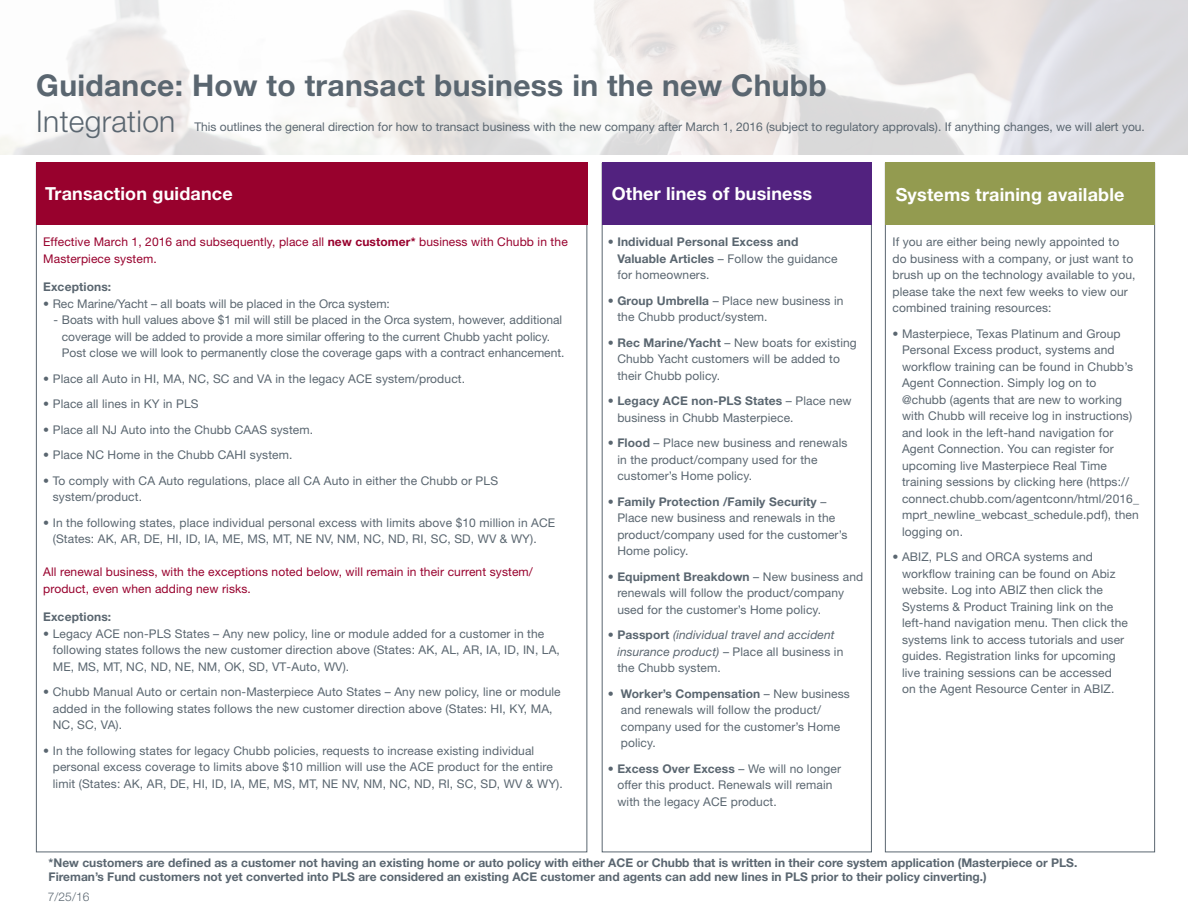
<style>
.page{position:relative;width:1188px;height:918px;background:#fff}
.page>*{position:absolute;margin:0;border:0;box-sizing:border-box;transform-origin:0 0}
.body_copy{font:700 30px "Helvetica Neue";letter-spacing:.01em;color:#5a6670}
.body_copy-2{font:300 30px "Helvetica Neue";letter-spacing:.01em;color:#5a6670}
.body_copy-3{font:700 18px "Helvetica Neue";letter-spacing:.01em;color:#fff}
.body_copy-4{font:12px/16.5px "Helvetica Neue";letter-spacing:.01em;color:#5a6670}
.body_copy-5{font:700 12px/16.5px "Helvetica Neue";color:#5a6670}
.body_copy-6{font:12px/16.5px "Helvetica Neue";letter-spacing:.01em;color:#98012d}
.body_copy-7{font:italic 12px/16.5px "Helvetica Neue";letter-spacing:.01em;color:#5a6670}
.body_copy-8{font:300 12px "Helvetica Neue";color:#5a6670}
.s1{font-weight:700}
.s2{font-weight:400}
.s3{font-style:normal}
.s4{font-weight:700;font-style:normal}
</style>
<div class="page">
<div style="left:602px;top:162px;width:270px;height:63px;background:#52227f"></div>
<div style="left:36px;top:162px;width:551px;height:63px;background:#98012d"></div>
<div style="left:885px;top:162px;width:270px;height:63px;background:#939b50"></div>
<p class="body_copy" style="left:36px;top:67px;width:792px">Guidance: How to transact business in the new Chubb</p>
<p class="body_copy-2" style="left:36px;top:103px;width:141px">Integration</p>
<p class="body_copy-4" style="left:194px;top:118px;width:952px">This outlines the general direction for how to transact business with the new company after March 1, 2016 (subject to regulatory approvals). If anything changes, we will alert you.</p>
<p class="body_copy-3" style="left:45px;top:182px;width:189px">Transaction guidance</p>
<p class="body_copy-6" style="left:43px;top:233px;width:526px">Effective March 1, 2016 and subsequently, place all <span class="s1">new customer*</span> business with Chubb in the<br>Masterpiece system.</p>
<p class="body_copy-5" style="left:43px;top:278px;width:70px">Exceptions:</p>
<p class="body_copy-4" style="left:43px;top:295px;width:348px">• Rec Marine/Yacht – all boats will be placed in the Orca system:</p>
<p class="body_copy-4" style="left:62px;top:311px;width:504px;text-indent:-8px">- Boats with hull values above $1 mil will still be placed in the Orca system, however, additional coverage will be added to provide a more similar offering to the current Chubb yacht policy.<br>Post close we will look to permanently close the coverage gaps with a contract enhancement.</p>
<p class="body_copy-4" style="left:43px;top:370px;width:423px">• Place all Auto in HI, MA, NC, SC and VA in the legacy ACE system/product.</p>
<p class="body_copy-4" style="left:43px;top:395px;width:157px">• Place all lines in KY in PLS</p>
<p class="body_copy-4" style="left:43px;top:421px;width:272px">• Place all NJ Auto into the Chubb CAAS system.</p>
<p class="body_copy-4" style="left:43px;top:446px;width:251px">• Place NC Home in the Chubb CAHI system.</p>
<p class="body_copy-4" style="left:53px;top:472px;width:447px;text-indent:-10px">• To comply with CA Auto regulations, place all CA Auto in either the Chubb or PLS system/product.</p>
<p class="body_copy-4" style="left:53px;top:514px;width:504px;text-indent:-10px">• In the following states, place individual personal excess with limits above $10 million in ACE (States: AK, AR, DE, HI, ID, IA, ME, MS, MT, NE NV, NM, NC, ND, RI, SC, SD, WV &amp; WY).</p>
<p class="body_copy-6" style="left:43px;top:563px;width:491px">All renewal business, with the exceptions noted below, will remain in their current system/ product, even when adding new risks.</p>
<p class="body_copy-5" style="left:43px;top:608px;width:70px">Exceptions:</p>
<p class="body_copy-4" style="left:53px;top:625px;width:509px;text-indent:-10px">• Legacy ACE non-PLS States – Any new policy, line or module added for a customer in the following states follows the new customer direction above (States: AK, AL, AR, IA, ID, IN, LA,<br>ME, MS, MT, NC, ND, NE, NM, OK, SD, VT-Auto, WV).</p>
<p class="body_copy-4" style="left:53px;top:683px;width:509px;text-indent:-10px">• Chubb Manual Auto or certain non-Masterpiece Auto States – Any new policy, line or module added in the following states follows the new customer direction above (States: HI, KY, MA,<br>NC, SC, VA).</p>
<p class="body_copy-4" style="left:53px;top:742px;width:512px;text-indent:-10px">• In the following states for legacy Chubb policies, requests to increase existing individual personal excess coverage to limits above $10 million will use the ACE product for the entire limit (States: AK, AR, DE, HI, ID, IA, ME, MS, MT, NE NV, NM, NC, ND, RI, SC, SD, WV &amp; WY).</p>
<p class="body_copy-3" style="left:612px;top:183px;width:202px">Other lines of business</p>
<p class="body_copy-3" style="left:896px;top:183px;width:230px">Systems training available</p>
<p class="body_copy-5" style="left:617px;top:233px;width:222px;text-indent:-10px"><span class="s2">•</span> Individual Personal Excess and<br>Valuable Articles <span class="s2">– Follow the guidance for homeowners.</span></p>
<p class="body_copy-4" style="left:617px;top:292px;width:228px;text-indent:-10px">• <span class="s1">Group Umbrella</span> – Place new business in the Chubb product/system.</p>
<p class="body_copy-4" style="left:617px;top:334px;width:241px;text-indent:-10px">• <span class="s1">Rec Marine/Yacht</span> – New boats for existing<br>Chubb Yacht customers will be added to their Chubb policy.</p>
<p class="body_copy-4" style="left:617px;top:392px;width:236px;text-indent:-10px">• <span class="s1">Legacy ACE non-PLS States</span> – Place new business in Chubb Masterpiece.</p>
<p class="body_copy-4" style="left:617px;top:434px;width:232px;text-indent:-10px">• <span class="s1">Flood</span> – Place new business and renewals in the product/company used for the customer’s Home policy.</p>
<p class="body_copy-4" style="left:617px;top:493px;width:231px;text-indent:-10px">• <span class="s1">Family Protection /Family Security</span> –<br>Place new business and renewals in the product/company used for the customer’s<br>Home policy.</p>
<p class="body_copy-4" style="left:617px;top:568px;width:247px;text-indent:-10px">• <span class="s1">Equipment Breakdown</span> – New business and renewals will follow the product/company used for the customer’s Home policy.</p>
<p class="body_copy-7" style="left:617px;top:626px;width:228px;text-indent:-10px"><span class="s3">•</span> <span class="s4">Passport</span> (individual travel and accident insurance product) <span class="s3">– Place all business in the Chubb system.</span></p>
<p class="body_copy-4" style="left:621px;top:685px;width:231px;text-indent:-13px">• <span class="s1">Worker’s Compensation</span> – New business and renewals will follow the product/ company used for the customer’s Home policy.</p>
<p class="body_copy-4" style="left:617px;top:760px;width:225px;text-indent:-10px">• <span class="s1">Excess Over Excess</span> – We will no longer offer this product. Renewals will remain with the legacy ACE product.</p>
<p class="body_copy-4" style="left:892px;top:233px;width:245px">If you are either being newly appointed to do business with a company, or just want to brush up on the technology available to you, please take the next few weeks to view our combined training resources:</p>
<p class="body_copy-4" style="left:902px;top:325px;width:238px;text-indent:-10px">• Masterpiece, Texas Platinum and Group Personal Excess product, systems and workflow training can be found in Chubb’s Agent Connection. Simply log on to @chubb (agents that are new to working with Chubb will receive log in instructions) and look in the left-hand navigation for Agent Connection. You can register for upcoming live Masterpiece Real Time training sessions by clicking here (https:// connect.chubb.com/agentconn/html/2016_ mprt_newline_webcast_schedule.pdf), then logging on.</p>
<p class="body_copy-4" style="left:902px;top:548px;width:227px;text-indent:-10px">• ABIZ, PLS and ORCA systems and workflow training can be found on Abiz website. Log into ABIZ then click the Systems &amp; Product Training link on the left-hand navigation menu. Then click the systems link to access tutorials and user guides. Registration links for upcoming live training sessions can be accessed on the Agent Resource Center in ABIZ.</p>
<p class="body_copy-5" style="left:49px;top:856px;width:1030px;line-height:13.5px">*New customers are defined as a customer not having an existing home or auto policy with either ACE or Chubb that is written in their core system application (Masterpiece or PLS.<br>Fireman’s Fund customers not yet converted into PLS are considered an existing ACE customer and agents can add new lines in PLS prior to their policy cinverting.)</p>
<p class="body_copy-8" style="left:48px;top:890px;width:43px">7/25/16</p>
</div>
